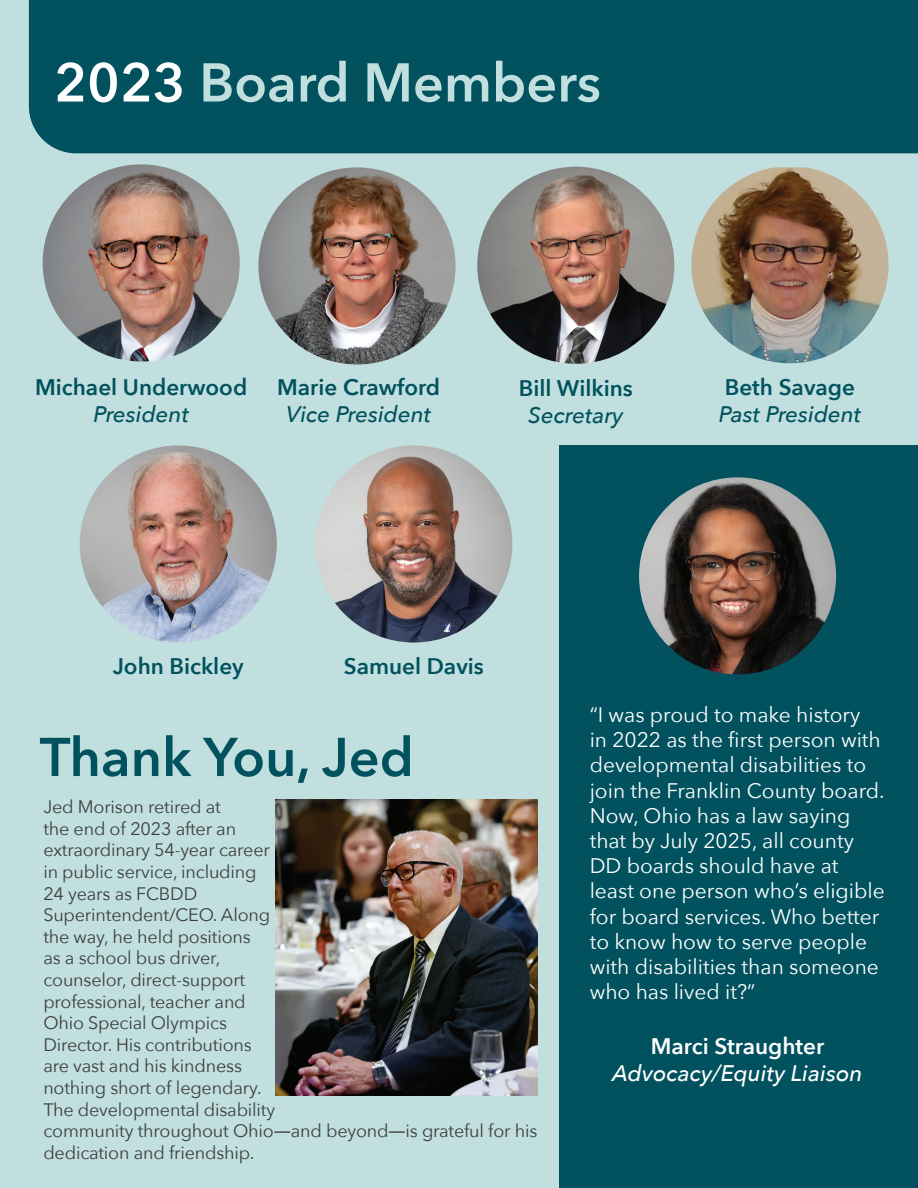
<style>
.page{position:relative;width:918px;height:1188px;background:#c0dfde}
.page>*{position:absolute;margin:0;border:0;box-sizing:border-box;transform-origin:0 0}
.Main_Header_-_White{font:600 54px "Avenir Next";color:#c0dfde}
.Main_Header_-_Blue{font:600 54px "Avenir Next";color:#01525e}
.t1{font:600 22.5px/27px "Avenir Next";color:#01525e;text-align:center}
.t2{font:italic 500 22.5px/27px "Avenir Next";color:#01525e}
.Subhead_-_Ital{font:italic 500 22.5px "Avenir Next";color:#fff}
.Subhead_-_Blue{font:600 22.5px "Avenir Next";color:#fff}
.Main_Text{font:21px/25.2px "Avenir Next";color:#fff}
.Main_Text-2{font:18px/21.6px "Avenir Next";letter-spacing:-.01em;color:#3e3e3f}
.s1{color:#fff}
.s2{font-weight:500;font-style:italic}
.s3{font-weight:600;font-style:normal}
.s4{color:#c0dfde}
.s5{font-family:"Open Sans";font-style:italic}
</style>
<div class="page">
<div style="left:29px;top:0;width:889px;height:153px;background:#01525e"></div>
<img style="left:43px;top:164px;width:197px;height:198px;border-radius:99px">
<img style="left:258px;top:167px;width:198px;height:197px;border-radius:99px">
<img style="left:477px;top:167px;width:197px;height:197px;border-radius:99px">
<img style="left:691px;top:167px;width:198px;height:196px">
<img style="left:80px;top:445px;width:197px;height:198px;border-radius:99px">
<img style="left:315px;top:445px;width:197px;height:198px;border-radius:99px">
<div style="left:559px;top:445px;width:359px;height:743px;background:#01525e"></div>
<img style="left:639px;top:477px;width:197px;height:197px;border-radius:99px">
<img style="left:275px;top:800px;width:263px;height:296px">
<h1 class="Main_Header_-_White" style="left:54px;top:36px;width:548px"><span class="s1">2023</span> Board Members</h1>
<p class="t1" style="left:35px;top:373px;width:214px">Michael Underwood<br><span class="s2">President</span></p>
<p class="t1" style="left:277px;top:373px;width:164px">Marie Crawford<br><span class="s2">Vice President</span></p>
<p class="t1" style="left:519px;top:374px;width:115px">Bill Wilkins<br><span class="s2">Secretary</span></p>
<p class="t2" style="left:719px;top:373px;width:144px"><span class="s3">Beth Savage<br></span>Past President</p>
<p class="t1" style="left:113px;top:652px;width:133px">John Bickley</p>
<p class="t1" style="left:344px;top:652px;width:142px">Samuel Davis</p>
<p class="Main_Header_-_Blue" style="left:40px;top:711px;width:376px">Thank You<span class="s4">,</span> Jed</p>
<p class="Main_Text-2" style="left:43px;top:795px;width:496px">Jed Morison retired at<br>the end of 2023 after an<br>extraordinary 54-year career<br>in public service, including<br>24 years as FCBDD<br>Superintendent/CEO. Along<br>the way, he held positions<br>as a school bus driver,<br>counselor, direct-support<br>professional, teacher and<br>Ohio Special Olympics<br>Director. His contributions<br>are vast and his kindness<br>nothing short of legendary.<br>The developmental disability<br>community throughout Ohio<span class="s5">―</span>and beyond<span class="s5">―</span>is grateful for his dedication and friendship.</p>
<p class="Main_Text" style="left:590px;top:701px;width:297px">“I was proud to make history<br>in 2022 as the first person with developmental disabilities to join the Franklin County board.<br>Now, Ohio has a law saying that by July 2025, all county<br>DD boards should have at least one person who’s eligible for board services. Who better to know how to serve people with disabilities than someone who has lived it?”</p>
<h2 class="Subhead_-_Blue" style="left:651px;top:1027px;width:175px">Marci Straughter</h2>
<p class="Subhead_-_Ital" style="left:613px;top:1054px;width:251px">Advocacy/Equity Liaison</p>
</div>
